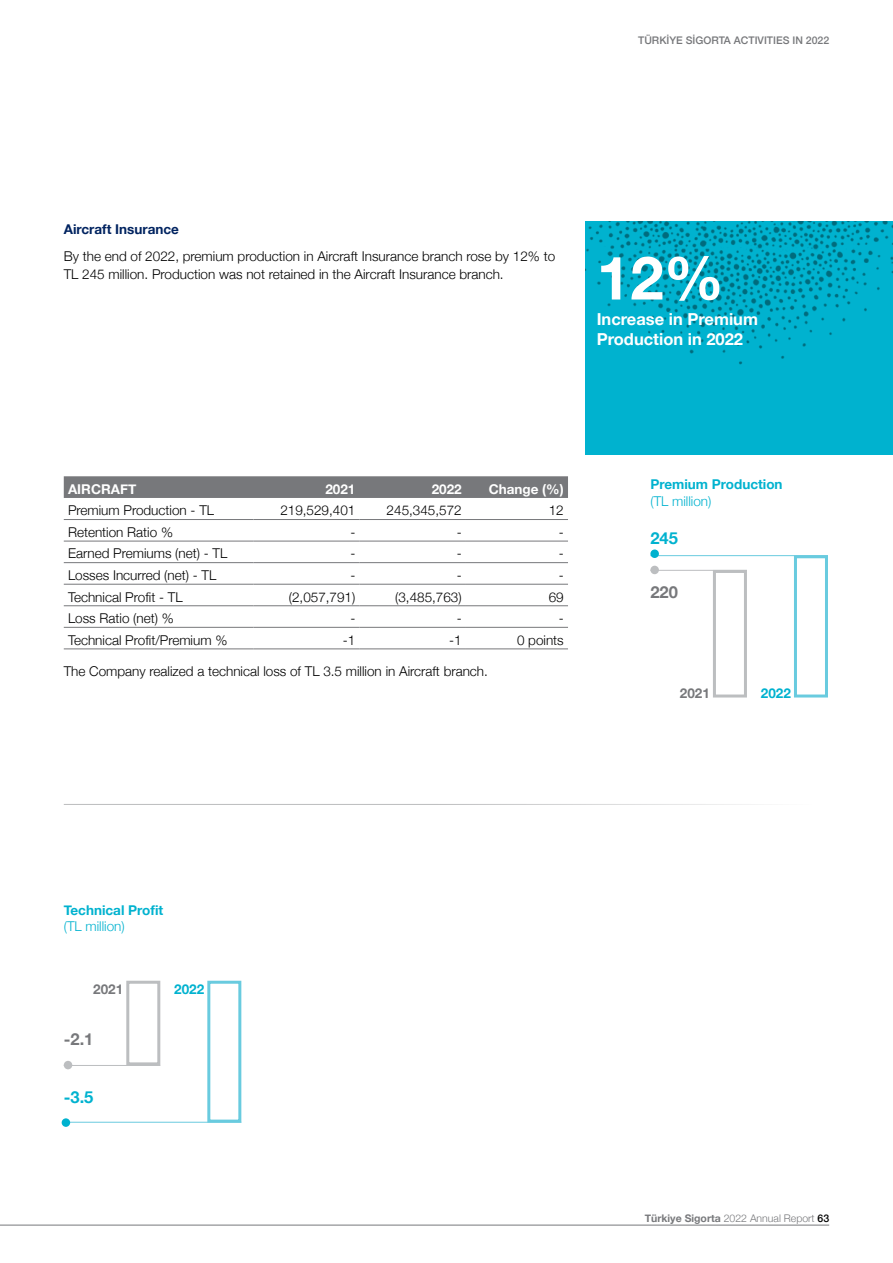
<style>
.page{position:relative;width:893px;height:1263px;background:#fff}
.page>*{position:absolute;margin:0;border:0;box-sizing:border-box;transform-origin:0 0}
.t1{font:700 60.15px "Helvetica Neue";color:#fff}
.t2{font:700 16.5px/19.5px "Helvetica Neue";color:#fff}
.t3{font:700 16.5px "Helvetica Neue";color:#00b2cf}
.t4{font:700 16.5px "Helvetica Neue";color:#77787b}
.t5{font:300 13.5px/18px "Helvetica Neue";color:#000}
.t6{font:700 13.5px "Helvetica Neue";color:#00b2cf}
.t7{font:700 13.5px "Helvetica Neue";color:#fff}
.t8{font:300 13.5px "Helvetica Neue";color:#00b2cf}
.t9{font:700 13.5px "Helvetica Neue";color:#002360}
.t10{font:700 13.5px "Helvetica Neue";color:#77787b}
.t11{font:300 10.5px "Helvetica Neue";color:#77787b}
.t12{font:500 10.5px "Helvetica Neue";color:#77787b}
.s1{font-weight:700}
.s2{font-weight:500;color:#000}
</style>
<div class="page">
<div style="left:585px;top:221px;width:308px;height:234px;background:#00b2cf"></div>
<img style="left:585px;top:221px;width:308px;height:144px">
<hr style="left:64px;top:804px;width:765px;height:1px;background:#77787b">
<div style="left:64px;top:476px;width:504px;height:22px;background:#77787b"></div>
<hr style="left:64px;top:519px;width:189px;height:1px;background:#77787b">
<hr style="left:253px;top:519px;width:107px;height:1px;background:#77787b">
<hr style="left:360px;top:519px;width:106px;height:1px;background:#77787b">
<hr style="left:466px;top:519px;width:102px;height:1px;background:#77787b">
<hr style="left:64px;top:541px;width:189px;height:1px;background:#77787b">
<hr style="left:253px;top:541px;width:107px;height:1px;background:#77787b">
<hr style="left:360px;top:541px;width:106px;height:1px;background:#77787b">
<hr style="left:466px;top:541px;width:102px;height:1px;background:#77787b">
<hr style="left:64px;top:562px;width:189px;height:1px;background:#77787b">
<hr style="left:253px;top:562px;width:107px;height:1px;background:#77787b">
<hr style="left:360px;top:562px;width:106px;height:1px;background:#77787b">
<hr style="left:466px;top:562px;width:102px;height:1px;background:#77787b">
<hr style="left:64px;top:584px;width:189px;height:1px;background:#77787b">
<hr style="left:253px;top:584px;width:107px;height:1px;background:#77787b">
<hr style="left:360px;top:584px;width:106px;height:1px;background:#77787b">
<hr style="left:466px;top:584px;width:102px;height:1px;background:#77787b">
<hr style="left:64px;top:605px;width:189px;height:1px;background:#77787b">
<hr style="left:253px;top:605px;width:107px;height:1px;background:#77787b">
<hr style="left:360px;top:605px;width:106px;height:1px;background:#77787b">
<hr style="left:466px;top:605px;width:102px;height:1px;background:#77787b">
<hr style="left:64px;top:627px;width:189px;height:1px;background:#77787b">
<hr style="left:253px;top:627px;width:107px;height:1px;background:#77787b">
<hr style="left:360px;top:627px;width:106px;height:1px;background:#77787b">
<hr style="left:466px;top:627px;width:102px;height:1px;background:#77787b">
<hr style="left:64px;top:648px;width:189px;height:1px;background:#77787b">
<hr style="left:253px;top:648px;width:107px;height:1px;background:#77787b">
<hr style="left:360px;top:648px;width:106px;height:1px;background:#77787b">
<hr style="left:466px;top:648px;width:102px;height:1px;background:#77787b">
<div style="left:126px;top:981px;width:34px;height:84px;background:#fff;border:3px solid #bcbec0"></div>
<div style="left:207px;top:981px;width:34px;height:141px;background:#fff;border:3px solid #69cbdf"></div>
<div style="left:794px;top:555px;width:34px;height:142px;background:#fff;border:3px solid #69cbdf"></div>
<hr style="left:64px;top:1122px;width:177px;height:1px;background:#69cbdf">
<hr style="left:650px;top:555px;width:178px;height:1px;background:#69cbdf">
<div style="left:713px;top:570px;width:34px;height:127px;background:#fff;border:3px solid #bcbec0"></div>
<hr style="left:64px;top:1065px;width:96px;height:1px;background:#bcbec0">
<hr style="left:650px;top:570px;width:97px;height:1px;background:#bcbec0">
<div style="left:62px;top:1118px;width:8px;height:9px;background:#00b2cf;border-radius:50%"></div>
<div style="left:64px;top:1061px;width:8px;height:8px;background:#bcbec0;border-radius:50%"></div>
<div style="left:650px;top:549px;width:9px;height:9px;background:#00b2cf;border-radius:50%"></div>
<div style="left:650px;top:566px;width:9px;height:8px;background:#bcbec0;border-radius:50%"></div>
<hr style="left:0;top:1225px;width:829px;height:1px;background:#77787b">
<p class="t12" style="left:638px;top:32px;width:193px">TÜRKİYE SİGORTA ACTIVITIES IN 2022</p>
<p class="t9" style="left:64px;top:219px;width:117px">Aircraft Insurance</p>
<p class="t5" style="left:64px;top:246px;width:493px">By the end of 2022, premium production in Aircraft Insurance branch rose by 12% to<br>TL 245 million. Production was not retained in the Aircraft Insurance branch.</p>
<h1 class="t1" style="left:597px;top:231px;width:129px">12%</h1>
<p class="t2" style="left:597px;top:310px;width:163px">Increase in Premium<br>Production in 2022</p>
<p class="t7" style="left:68px;top:478px;width:70px">AIRCRAFT</p>
<p class="t7" style="left:325px;top:478px;width:32px">2021</p>
<p class="t7" style="left:432px;top:478px;width:32px">2022</p>
<p class="t7" style="left:489px;top:478px;width:77px">Change (%)</p>
<p class="t5" style="left:68px;top:500px;width:148px">Premium Production - TL</p>
<p class="t5" style="left:280px;top:500px;width:77px">219,529,401</p>
<p class="t5" style="left:387px;top:500px;width:77px">245,345,572</p>
<p class="t5" style="left:549px;top:500px;width:17px">12</p>
<p class="t5" style="left:68px;top:522px;width:107px">Retention Ratio %</p>
<p class="t5" style="left:350px;top:522px;width:6px">-</p>
<p class="t5" style="left:457px;top:522px;width:6px">-</p>
<p class="t5" style="left:559px;top:522px;width:6px">-</p>
<p class="t5" style="left:68px;top:544px;width:161px">Earned Premiums (net) - TL</p>
<p class="t5" style="left:350px;top:544px;width:6px">-</p>
<p class="t5" style="left:457px;top:544px;width:6px">-</p>
<p class="t5" style="left:559px;top:544px;width:6px">-</p>
<p class="t5" style="left:68px;top:565px;width:150px">Losses Incurred (net) - TL</p>
<p class="t5" style="left:350px;top:565px;width:6px">-</p>
<p class="t5" style="left:457px;top:565px;width:6px">-</p>
<p class="t5" style="left:559px;top:565px;width:6px">-</p>
<p class="t5" style="left:68px;top:587px;width:116px">Technical Profit - TL</p>
<p class="t5" style="left:289px;top:587px;width:68px">(2,057,791)</p>
<p class="t5" style="left:395px;top:587px;width:68px">(3,485,763)</p>
<p class="t5" style="left:549px;top:587px;width:17px">69</p>
<p class="t5" style="left:68px;top:608px;width:107px">Loss Ratio (net) %</p>
<p class="t5" style="left:350px;top:608px;width:6px">-</p>
<p class="t5" style="left:457px;top:608px;width:6px">-</p>
<p class="t5" style="left:559px;top:608px;width:6px">-</p>
<p class="t5" style="left:68px;top:630px;width:161px">Technical Profit/Premium %</p>
<p class="t5" style="left:343px;top:630px;width:14px">-1</p>
<p class="t5" style="left:449px;top:630px;width:14px">-1</p>
<p class="t5" style="left:517px;top:630px;width:48px">0 points</p>
<p class="t5" style="left:64px;top:661px;width:426px">The Company realized a technical loss of TL 3.5 million in Aircraft branch.</p>
<p class="t6" style="left:650px;top:474px;width:134px">Premium Production</p>
<p class="t8" style="left:650px;top:490px;width:63px">(TL million)</p>
<p class="t3" style="left:650px;top:525px;width:29px">245</p>
<p class="t4" style="left:650px;top:579px;width:29px">220</p>
<p class="t10" style="left:680px;top:682px;width:32px">2021</p>
<p class="t6" style="left:761px;top:682px;width:32px">2022</p>
<p class="t6" style="left:64px;top:899px;width:101px">Technical Profit</p>
<p class="t8" style="left:64px;top:915px;width:63px">(TL million)</p>
<p class="t10" style="left:93px;top:978px;width:32px">2021</p>
<p class="t4" style="left:64px;top:1026px;width:31px">-2.1</p>
<p class="t3" style="left:64px;top:1084px;width:31px">-3.5</p>
<p class="t6" style="left:174px;top:978px;width:32px">2022</p>
<p class="t11" style="left:645px;top:1210px;width:186px"><span class="s1">Türkiye Sigorta</span> 2022 Annual Report <span class="s2">63</span></p>
</div>
